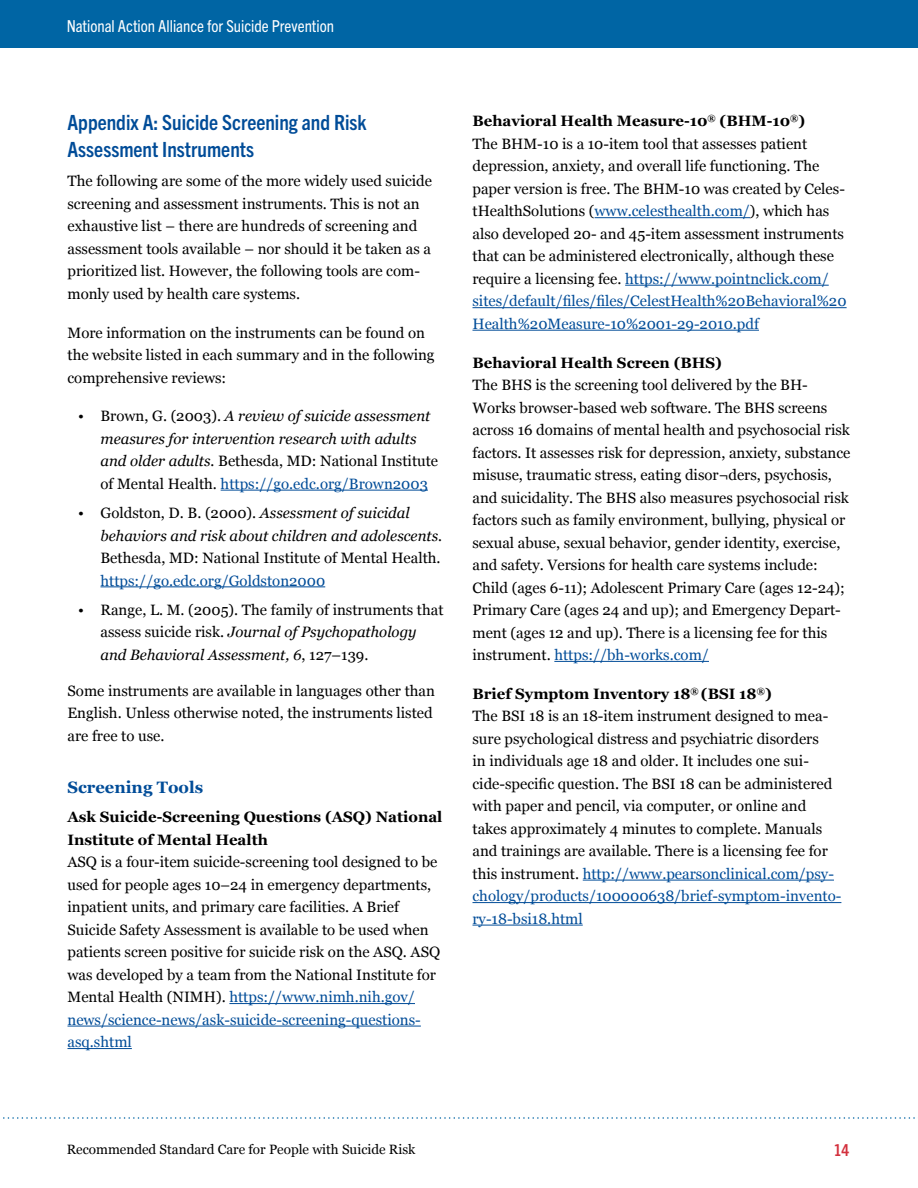
<style>
.page{position:relative;width:918px;height:1188px;background:#fff}
.page>*{position:absolute;margin:0;border:0;box-sizing:border-box;transform-origin:0 0}
.t1{font:700 condensed 21px/27px "Trade Gothic Next LT Pro";color:#004c98}
.t2{font:condensed 16.5px "Trade Gothic Next LT Pro";color:#fff}
.t3{font:700 16.5px "Georgia";color:#004c98}
.t4{font:700 condensed 16.5px "Trade Gothic Next LT Pro";color:#d3303d}
.Body_Georgia_10_15{font:15px/22.5px "Georgia";color:#000}
.t5{font:italic 15px/22.5px "Georgia";color:#000}
.t6{font:13.5px "Georgia";color:#000}
.s1{font-style:normal}
.s2{font-style:normal;color:#004c98}
.s3{font-style:italic}
.s4{color:#004c98}
.s5{font-weight:700}
</style>
<div class="page">
<svg style="left:3px;top:1117px;width:912px;height:2px"></svg>
<div style="left:0;top:0;width:918px;height:48px;background:#0065a4"></div>
<hr style="left:221px;top:490px;width:207px;height:1px;background:#004c98">
<hr style="left:100px;top:586px;width:225px;height:1px;background:#004c98">
<hr style="left:229px;top:1003px;width:186px;height:1px;background:#004c98">
<hr style="left:68px;top:1026px;width:353px;height:1px;background:#004c98">
<hr style="left:68px;top:1048px;width:64px;height:1px;background:#004c98">
<hr style="left:595px;top:217px;width:155px;height:1px;background:#004c98">
<hr style="left:625px;top:285px;width:204px;height:1px;background:#004c98">
<hr style="left:472px;top:307px;width:375px;height:1px;background:#004c98">
<hr style="left:472px;top:330px;width:287px;height:1px;background:#004c98">
<hr style="left:554px;top:661px;width:155px;height:1px;background:#004c98">
<hr style="left:583px;top:880px;width:251px;height:1px;background:#004c98">
<hr style="left:472px;top:902px;width:369px;height:1px;background:#004c98">
<hr style="left:472px;top:925px;width:111px;height:1px;background:#004c98">
<p class="t2" style="left:67px;top:15px;width:269px">National Action Alliance for Suicide Prevention</p>
<h1 class="t1" style="left:68px;top:108px;width:301px">Appendix A: Suicide Screening and Risk<br>Assessment Instruments</h1>
<p class="Body_Georgia_10_15" style="left:68px;top:169px;width:366px">The following are some of the more widely used suicide screening and assessment instruments. This is not an exhaustive list – there are hundreds of screening and assessment tools available – nor should it be taken as a prioritized list. However, the following tools are com&shy;monly used by health care systems.</p>
<p class="Body_Georgia_10_15" style="left:68px;top:321px;width:369px">More information on the instruments can be found on the website listed in each summary and in the following comprehensive reviews:</p>
<p class="t5" style="left:100px;top:404px;width:339px;text-indent:-22px"><span class="s1">• Brown, G. (2003).</span> A review of suicide assessment measures for intervention research with adults and older adults. <span class="s1">Bethesda, MD: National Institute of Mental Health.</span> <span class="s2">https://go.edc.org/Brown2003</span></p>
<p class="Body_Georgia_10_15" style="left:100px;top:501px;width:343px;text-indent:-22px">• Goldston, D. B. (2000). <span class="s3">Assessment of suicidal behaviors and risk about children and adolescents.<br></span>Bethesda, MD: National Institute of Mental Health. <span class="s4">https://go.edc.org/Goldston2000</span></p>
<p class="Body_Georgia_10_15" style="left:100px;top:598px;width:345px;text-indent:-22px">• Range, L. M. (2005). The family of instruments that assess suicide risk. <span class="s3">Journal of Psychopathology and Behavioral Assessment, 6</span>, 127–139.</p>
<p class="Body_Georgia_10_15" style="left:68px;top:679px;width:369px">Some instruments are available in languages other than<br>English. Unless otherwise noted, the instruments listed are free to use.</p>
<h2 class="t3" style="left:68px;top:775px;width:137px">Screening Tools</h2>
<p class="Body_Georgia_10_15" style="left:68px;top:805px;width:376px"><span class="s5">Ask Suicide-Screening Questions (ASQ) National Institute of Mental Health<br></span>ASQ is a four-item suicide-screening tool designed to be used for people ages 10–24 in emergency departments, inpatient units, and primary care facilities. A Brief Suicide Safety Assessment is available to be used when patients screen positive for suicide risk on the ASQ. ASQ was developed by a team from the National Institute for Mental Health (NIMH). <span class="s4">https://www.nimh.nih.gov/ news/science-news/ask-suicide-screening-questions&shy;asq.shtml</span></p>
<p class="Body_Georgia_10_15" style="left:472px;top:109px;width:376px"><span class="s5">Behavioral Health Measure-10</span><sup>®</sup> <span class="s5">(BHM-10</span><sup>®</sup><span class="s5">)<br></span>The BHM-10 is a 10-item tool that assesses patient depression, anxiety, and overall life functioning. The paper version is free. The BHM-10 was created by Celes&shy;tHealthSolutions (<span class="s4">www.celesthealth.com/</span>), which has also developed 20- and 45-item assessment instruments that can be administered electronically, although these require a licensing fee. <span class="s4">https://www.pointnclick.com/ sites/default/files/files/CelestHealth%20Behavioral%20<br>Health%20Measure-10%2001-29-2010.pdf</span></p>
<p class="Body_Georgia_10_15" style="left:472px;top:351px;width:379px"><span class="s5">Behavioral Health Screen (BHS)<br></span>The BHS is the screening tool delivered by the BH-Works browser-based web software. The BHS screens across 16 domains of mental health and psychosocial risk factors. It assesses risk for depression, anxiety, substance misuse, traumatic stress, eating disor¬ders, psychosis, and suicidality. The BHS also measures psychosocial risk factors such as family environment, bullying, physical or sexual abuse, sexual behavior, gender identity, exercise, and safety. Versions for health care systems include:<br>Child (ages 6-11); Adolescent Primary Care (ages 12-24); Primary Care (ages 24 and up); and Emergency Depart&shy;ment (ages 12 and up). There is a licensing fee for this instrument. <span class="s4">https://bh-works.com/</span></p>
<p class="Body_Georgia_10_15" style="left:472px;top:682px;width:370px"><span class="s5">Brief Symptom Inventory 18</span><sup>®</sup> <span class="s5">(BSI 18</span><sup>®</sup><span class="s5">)<br></span>The BSI 18 is an 18-item instrument designed to mea&shy;sure psychological distress and psychiatric disorders<br>in individuals age 18 and older. It includes one sui&shy;cide-specific question. The BSI 18 can be administered with paper and pencil, via computer, or online and takes approximately 4 minutes to complete. Manuals and trainings are available. There is a licensing fee for this instrument. <span class="s4">http://www.pearsonclinical.com/psy&shy;chology/products/100000638/brief-symptom-invento&shy;ry-18-bsi18.html</span></p>
<p class="t6" style="left:67px;top:1140px;width:350px">Recommended Standard Care for People with Suicide Risk</p>
<p class="t4" style="left:834px;top:1139px;width:17px">14</p>
</div>
